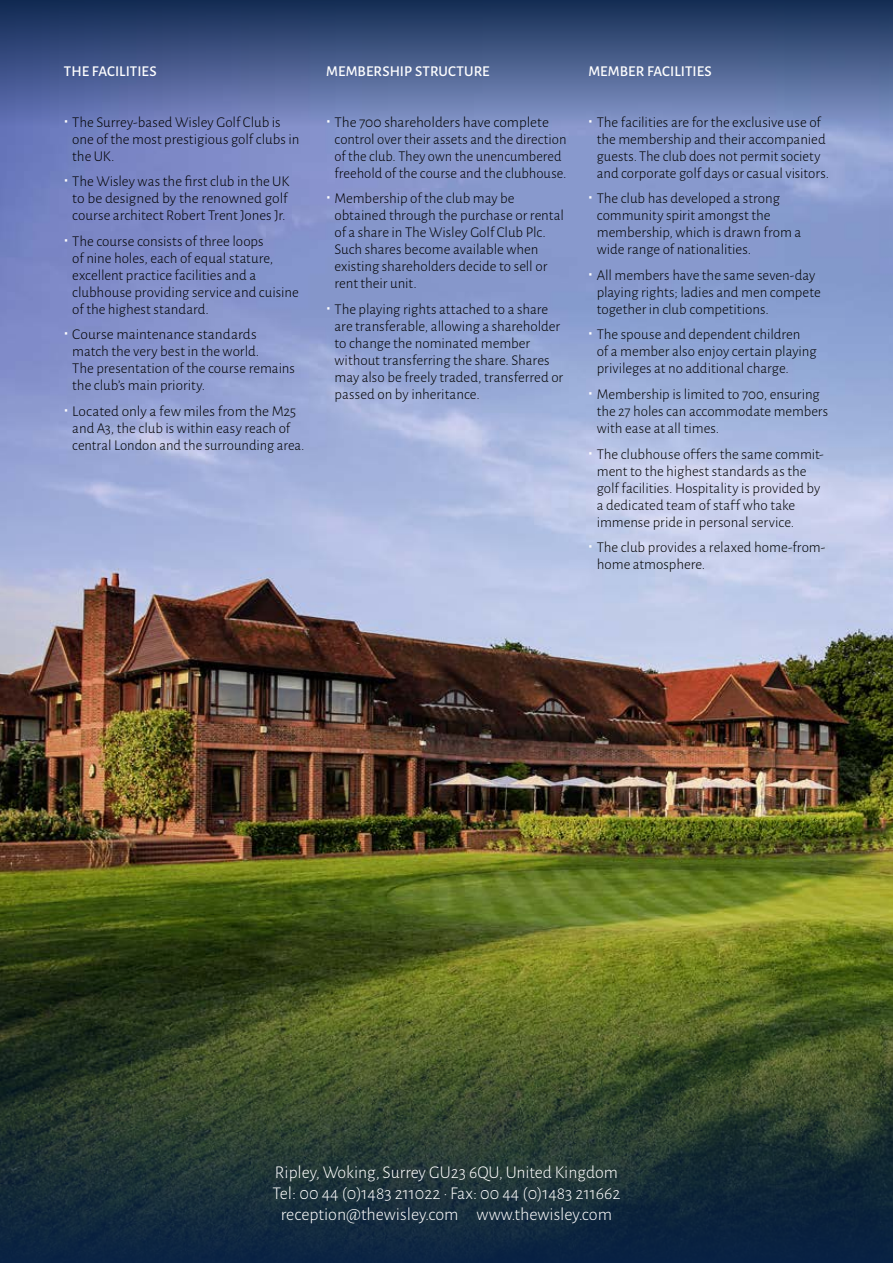
<style>
.page{position:relative;width:893px;height:1263px;background:#fff}
.page>*{position:absolute;margin:0;border:0;box-sizing:border-box;transform-origin:0 0}
.address{font:300 18px/21px "Alegreya Sans";color:#fff;text-align:center}
.t1{font:300 15px/17px "Alegreya Sans";color:#000}
.t2{font:300 15px/17px "Alegreya Sans";color:#000;scale:1.04 1}
.heading{font:500 15px "Alegreya Sans";letter-spacing:.005em;color:#fff}
</style>
<div class="page">
<img style="left:0;top:125px;width:893px;height:837px">
<svg style="left:0;top:962px;width:893px;height:301px;background:#2f412e"></svg>
<svg style="left:0;top:0;width:893px;height:125px;background:#485d8c"></svg>
<p class="heading" style="left:64px;top:60px;width:94px">THE FACILITIES</p>
<p class="t1" style="left:72px;top:113px;width:229px">The Surrey-based Wisley Golf Club is one of the most prestigious golf clubs in the UK.</p>
<p class="t1" style="left:72px;top:173px;width:218px;text-align:justify">The Wisley was the first club in the UK to be designed by the renowned golf course architect Robert Trent Jones Jr.</p>
<p class="t1" style="left:72px;top:232px;width:228px">The course consists of three loops<br>of nine holes, each of equal stature, excellent practice facilities and a clubhouse providing service and cuisine of the highest standard.</p>
<p class="t2" style="left:72px;top:326px;width:216px">Course maintenance standards match the very best in the world.<br>The presentation of the course remains the club’s main priority.</p>
<p class="t1" style="left:72px;top:402px;width:234px">Located only a few miles from the M25 and A3, the club is within easy reach of central London and the surrounding area.</p>
<p class="heading" style="left:326px;top:60px;width:165px">MEMBERSHIP STRUCTURE</p>
<p class="t1" style="left:334px;top:113px;width:234px">The 700 shareholders have complete control over their assets and the direction of the club. They own the unencumbered freehold of the course and the clubhouse.</p>
<p class="t1" style="left:334px;top:190px;width:231px">Membership of the club may be obtained through the purchase or rental of a share in The Wisley Golf Club Plc.<br>Such shares become available when existing shareholders decide to sell or rent their unit.</p>
<p class="t1" style="left:334px;top:300px;width:230px">The playing rights attached to a share are transferable, allowing a shareholder to change the nominated member without transferring the share. Shares may also be freely traded, transferred or passed on by inheritance.</p>
<p class="heading" style="left:588px;top:60px;width:125px">MEMBER FACILITIES</p>
<p class="t1" style="left:597px;top:113px;width:234px">The facilities are for the exclusive use of the membership and their accompanied guests. The club does not permit society and corporate golf days or casual visitors.</p>
<p class="t1" style="left:597px;top:190px;width:206px">The club has developed a strong community spirit amongst the membership, which is drawn from a wide range of nationalities.</p>
<p class="t1" style="left:597px;top:266px;width:226px">All members have the same seven-day playing rights; ladies and men compete together in club competitions.</p>
<p class="t1" style="left:597px;top:326px;width:221px">The spouse and dependent children<br>of a member also enjoy certain playing privileges at no additional charge.</p>
<p class="t1" style="left:597px;top:385px;width:233px">Membership is limited to 700, ensuring the 27 holes can accommodate members with ease at all times.</p>
<p class="t1" style="left:597px;top:445px;width:229px">The clubhouse offers the same commit&shy;ment to the highest standards as the golf facilities. Hospitality is provided by a dedicated team of staff who take immense pride in personal service.</p>
<p class="t1" style="left:597px;top:538px;width:230px">The club provides a relaxed home-from&shy;home atmosphere.</p>
<p class="address" style="left:272px;top:1161px;width:350px">Ripley, Woking, Surrey GU23 6QU, United Kingdom<br>Tel: 00 44 (0)1483 211022 · Fax: 00 44 (0)1483 211662 reception@thewisley.com www.thewisley.com</p>
</div>
